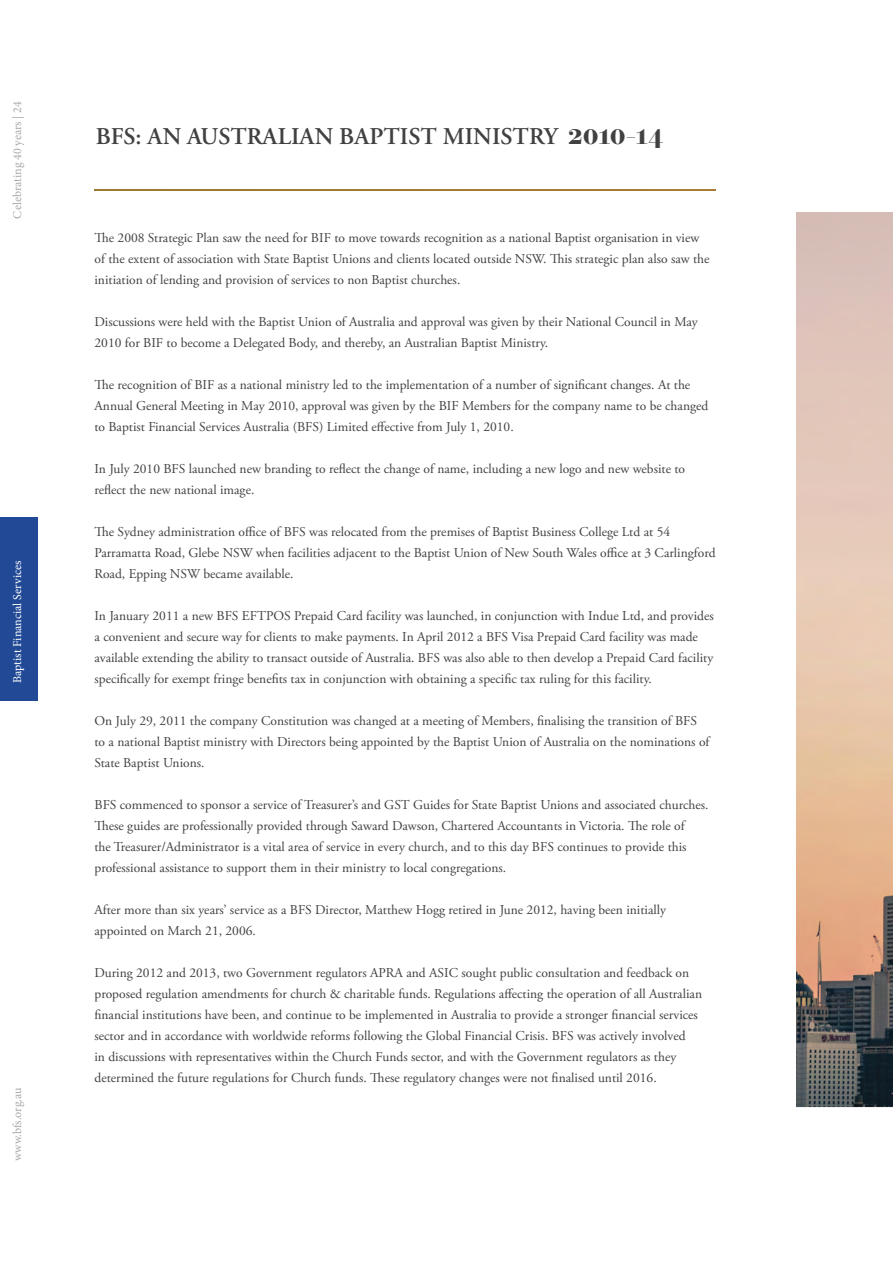
<style>
.page{position:relative;width:893px;height:1263px;background:#fff}
.page>*{position:absolute;margin:0;border:0;box-sizing:border-box;transform-origin:0 0}
.t1{font:600 24px "Adobe Garamond Pro";color:#414042}
.t2{font:13.5px/21px "Adobe Garamond Pro";color:#414042}
.t3{font:12px "Minion Pro";letter-spacing:-.005em;color:#a7a9ac}
.t4{font:12px "Minion Pro";color:#fff}
.s1{font-family:"Operetta 12";font-weight:700;font-size:28.5px}
</style>
<div class="page">
<div style="left:0;top:518px;width:38px;height:183px;background:#214996"></div>
<img style="left:796px;top:213px;width:97px;height:894px">
<hr style="left:94px;top:189px;width:622px;height:2px;background:#a17b34">
<p class="t3" style="left:9px;top:219px;width:119px;rotate:-90deg">Celebrating 40 years | 24</p>
<p class="t4" style="left:9px;top:683px;width:124px;rotate:-90deg">Baptist Financial Services</p>
<p class="t3" style="left:9px;top:1161px;width:75px;rotate:-90deg">www.bfs.org.au</p>
<h1 class="t1" style="left:96px;top:123px;width:569px">BFS: AN AUSTRALIAN BAPTIST MINISTRY <span class="s1">2010-14</span></h1>
<p class="t2" style="left:94px;top:228px;width:617px">The 2008 Strategic Plan saw the need for BIF to move towards recognition as a national Baptist organisation in view of the extent of association with State Baptist Unions and clients located outside NSW. This strategic plan also saw the initiation of lending and provision of services to non Baptist churches.</p>
<p class="t2" style="left:94px;top:312px;width:605px">Discussions were held with the Baptist Union of Australia and approval was given by their National Council in May<br>2010 for BIF to become a Delegated Body, and thereby, an Australian Baptist Ministry.</p>
<p class="t2" style="left:94px;top:375px;width:615px">The recognition of BIF as a national ministry led to the implementation of a number of significant changes. At the<br>Annual General Meeting in May 2010, approval was given by the BIF Members for the company name to be changed to Baptist Financial Services Australia (BFS) Limited effective from July 1, 2010.</p>
<p class="t2" style="left:94px;top:459px;width:592px">In July 2010 BFS launched new branding to reflect the change of name, including a new logo and new website to reflect the new national image.</p>
<p class="t2" style="left:94px;top:522px;width:623px">The Sydney administration office of BFS was relocated from the premises of Baptist Business College Ltd at 54<br>Parramatta Road, Glebe NSW when facilities adjacent to the Baptist Union of New South Wales office at 3 Carlingford<br>Road, Epping NSW became available.</p>
<p class="t2" style="left:94px;top:606px;width:621px">In January 2011 a new BFS EFTPOS Prepaid Card facility was launched, in conjunction with Indue Ltd, and provides a convenient and secure way for clients to make payments. In April 2012 a BFS Visa Prepaid Card facility was made available extending the ability to transact outside of Australia. BFS was also able to then develop a Prepaid Card facility specifically for exempt fringe benefits tax in conjunction with obtaining a specific tax ruling for this facility.</p>
<p class="t2" style="left:94px;top:711px;width:616px">On July 29, 2011 the company Constitution was changed at a meeting of Members, finalising the transition of BFS to a national Baptist ministry with Directors being appointed by the Baptist Union of Australia on the nominations of<br>State Baptist Unions.</p>
<p class="t2" style="left:94px;top:795px;width:616px">BFS commenced to sponsor a service of Treasurer’s and GST Guides for State Baptist Unions and associated churches.<br>These guides are professionally provided through Saward Dawson, Chartered Accountants in Victoria. The role of<br>the Treasurer/Administrator is a vital area of service in every church, and to this day BFS continues to provide this professional assistance to support them in their ministry to local congregations.</p>
<p class="t2" style="left:94px;top:900px;width:573px">After more than six years’ service as a BFS Director, Matthew Hogg retired in June 2012, having been initially appointed on March 21, 2006.</p>
<p class="t2" style="left:94px;top:963px;width:609px">During 2012 and 2013, two Government regulators APRA and ASIC sought public consultation and feedback on proposed regulation amendments for church &amp; charitable funds. Regulations affecting the operation of all Australian financial institutions have been, and continue to be implemented in Australia to provide a stronger financial services sector and in accordance with worldwide reforms following the Global Financial Crisis. BFS was actively involved<br>in discussions with representatives within the Church Funds sector, and with the Government regulators as they determined the future regulations for Church funds. These regulatory changes were not finalised until 2016.</p>
</div>
